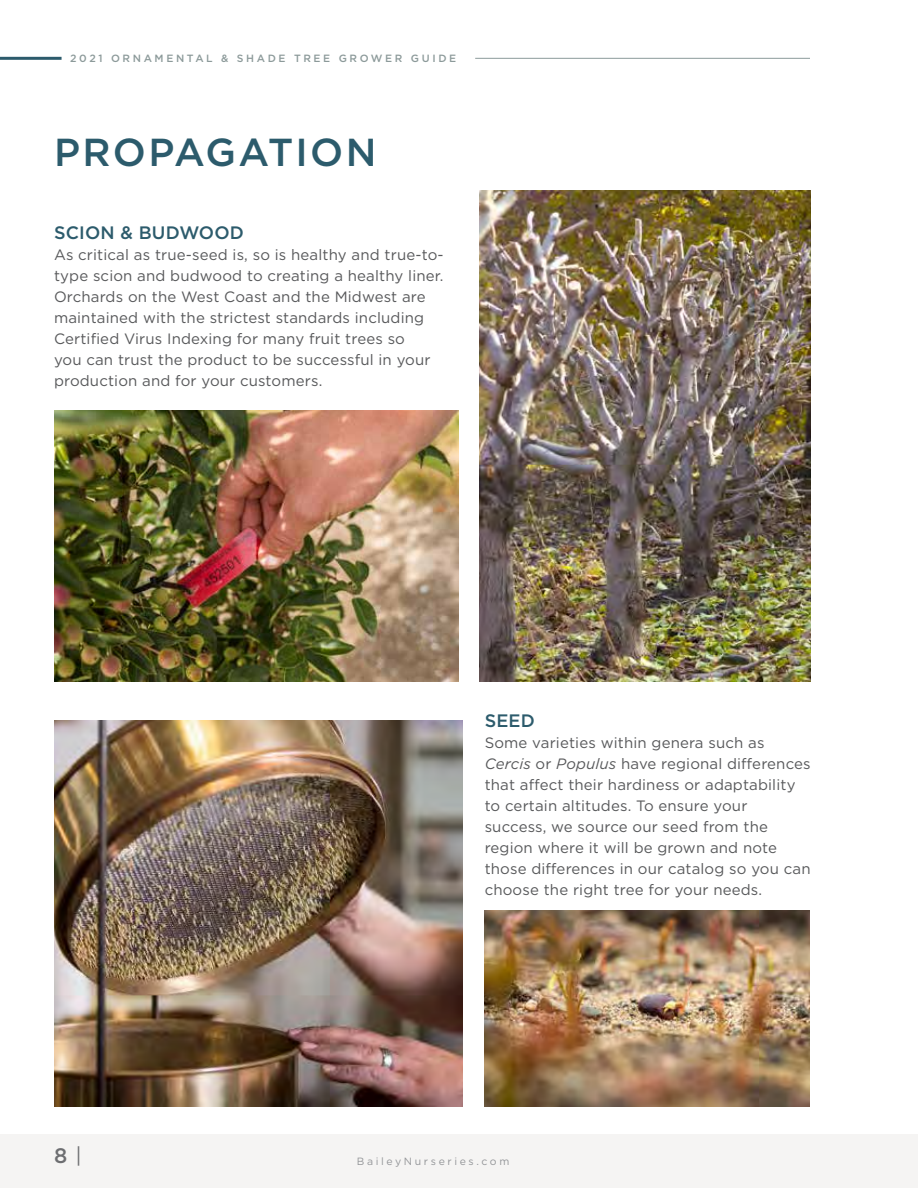
<style>
.page{position:relative;width:918px;height:1188px;background:#fff}
.page>*{position:absolute;margin:0;border:0;box-sizing:border-box;transform-origin:0 0}
.t1{font:500 39px "Gotham";letter-spacing:.06em;color:#2c5b6c}
.t2{font:500 21px "Gotham";color:#6d6e71}
.t3{font:500 18px "Gotham";letter-spacing:.01em;color:#2c5b6c}
.t4{font:15px/21px "Gotham";letter-spacing:.01em;color:#58595b}
.t5{font:500 10.5px "Gotham";letter-spacing:.25em;color:#8c9a9a}
.t6{font:10.5px "Gotham";letter-spacing:.25em;color:#939598}
.s1{font-style:italic}
.s2{font-weight:400}
</style>
<div class="page">
<div style="left:0;top:1134px;width:918px;height:54px;background:#f5f4f3"></div>
<hr style="left:0;top:57px;width:62px;height:3px;background:#2c5b6c">
<hr style="left:475px;top:58px;width:335px;height:1px;background:#8c9a9a">
<img style="left:55px;top:720px;width:408px;height:386px">
<img style="left:485px;top:910px;width:325px;height:197px">
<img style="left:479px;top:190px;width:332px;height:491px">
<img style="left:55px;top:410px;width:404px;height:271px">
<p class="t5" style="left:70px;top:52px;width:388px">2021 ORNAMENTAL &amp; SHADE TREE GROWER GUIDE</p>
<h1 class="t1" style="left:54px;top:127px;width:324px">PROPAGATION</h1>
<p class="t3" style="left:54px;top:221px;width:191px">SCION &amp; BUDWOOD</p>
<p class="t4" style="left:54px;top:244px;width:391px">As critical as true-seed is, so is healthy and true-to&shy;type scion and budwood to creating a healthy liner.<br>Orchards on the West Coast and the Midwest are maintained with the strictest standards including Certified Virus Indexing for many fruit trees so<br>you can trust the product to be successful in your production and for your customers.</p>
<p class="t3" style="left:485px;top:709px;width:52px">SEED</p>
<p class="t4" style="left:485px;top:732px;width:327px">Some varieties within genera such as <span class="s1">Cercis</span> or <span class="s1">Populus</span> have regional differences that affect their hardiness or adaptability to certain altitudes. To ensure your success, we source our seed from the region where it will be grown and note those differences in our catalog so you can choose the right tree for your needs.</p>
<h2 class="t2" style="left:54px;top:1141px;width:29px">8 <span class="s2">|</span></h2>
<p class="t6" style="left:357px;top:1155px;width:154px">BaileyNurseries.com</p>
</div>
